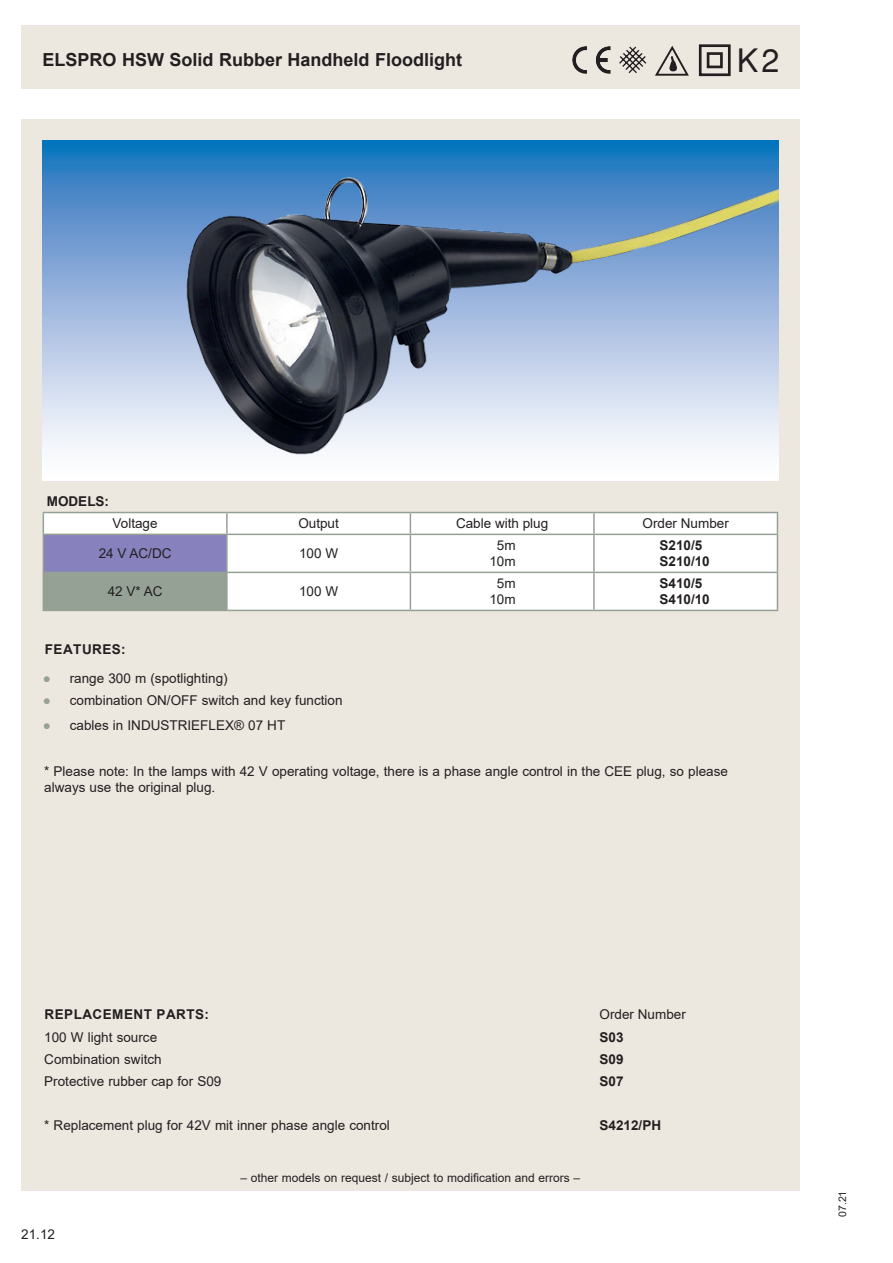
<style>
.page{position:relative;width:893px;height:1263px;background:#fff}
.page>*{position:absolute;margin:0;border:0;box-sizing:border-box;transform-origin:0 0}
.t1{font:32.4px "Helvetica";letter-spacing:.1em;color:#231f20}
.t2{font:700 18px "Arial";color:#231f20}
.t3{font:13.5px/16.2px "Arial";color:#231f20;text-align:center}
.t4{font:700 13.5px/16.2px "Arial";color:#231f20}
.t5{font:700 13.5px "Arial";letter-spacing:.035em;color:#231f20}
.t6{font:12px "Arial";color:#231f20}
.t7{font:10.5px "Arial";color:#231f20}
.s1{color:#96a196}
</style>
<div class="page">
<div style="left:21px;top:26px;width:778px;height:63px;background:#ece7df"></div>
<div style="left:21px;top:119px;width:778px;height:1072px;background:#ece7df"></div>
<img style="left:572px;top:46px;width:38px;height:28px">
<svg style="left:655px;top:45px;width:34px;height:31px"></svg>
<svg style="left:619px;top:46px;width:28px;height:27px"></svg>
<svg style="left:698px;top:44px;width:33px;height:33px"></svg>
<div style="left:43px;top:512px;width:184px;height:22px;background:#fff"></div>
<div style="left:228px;top:513px;width:549px;height:97px;background:#fff"></div>
<div style="left:43px;top:534px;width:184px;height:38px;background:#8781bd"></div>
<div style="left:43px;top:572px;width:184px;height:38px;background:#96a196"></div>
<hr style="left:43px;top:534px;width:184px;height:1px;background:#96a196">
<hr style="left:227px;top:534px;width:183px;height:1px;background:#96a196">
<hr style="left:410px;top:534px;width:184px;height:1px;background:#96a196">
<hr style="left:594px;top:534px;width:184px;height:1px;background:#96a196">
<hr style="left:227px;top:572px;width:183px;height:1px;background:#96a196">
<hr style="left:410px;top:572px;width:184px;height:1px;background:#96a196">
<hr style="left:594px;top:572px;width:184px;height:1px;background:#96a196">
<hr style="left:43px;top:610px;width:184px;height:1px;background:#96a196">
<hr style="left:227px;top:610px;width:183px;height:1px;background:#96a196">
<hr style="left:410px;top:610px;width:184px;height:1px;background:#96a196">
<hr style="left:594px;top:610px;width:184px;height:1px;background:#96a196">
<hr style="left:43px;top:512px;width:184px;height:1px;background:#96a196">
<svg style="left:43px;top:513px;width:1px;height:21px"></svg>
<hr style="left:227px;top:512px;width:183px;height:1px;background:#96a196">
<hr style="left:226px;top:513px;width:2px;height:21px;background:#96a196">
<hr style="left:410px;top:512px;width:184px;height:1px;background:#96a196">
<svg style="left:410px;top:513px;width:1px;height:21px"></svg>
<hr style="left:594px;top:512px;width:184px;height:1px;background:#96a196">
<hr style="left:593px;top:513px;width:2px;height:21px;background:#96a196">
<svg style="left:777px;top:513px;width:1px;height:21px"></svg>
<hr style="left:43px;top:535px;width:1px;height:37px;background:#96a196">
<hr style="left:226px;top:535px;width:2px;height:37px;background:#96a196">
<hr style="left:410px;top:535px;width:1px;height:37px;background:#96a196">
<hr style="left:593px;top:535px;width:2px;height:37px;background:#96a196">
<hr style="left:777px;top:535px;width:1px;height:37px;background:#96a196">
<hr style="left:226px;top:573px;width:2px;height:37px;background:#96a196">
<hr style="left:410px;top:573px;width:1px;height:37px;background:#96a196">
<hr style="left:593px;top:573px;width:2px;height:37px;background:#96a196">
<hr style="left:777px;top:573px;width:1px;height:37px;background:#96a196">
<svg style="left:43px;top:140px;width:735px;height:340px"></svg>
<img style="left:179px;top:157px;width:599px;height:306px">
<h2 class="t2" style="left:43px;top:47px;width:421px">ELSPRO HSW Solid Rubber Handheld Floodlight</h2>
<h1 class="t1" style="left:737px;top:41px;width:44px">K2</h1>
<h1 class="t1" style="left:741px;top:43px;width:81px">K2K2</h1>
<p class="t4" style="left:47px;top:493px;width:64px">MODELS:</p>
<p class="t3" style="left:113px;top:515px;width:47px">Voltage</p>
<p class="t3" style="left:298px;top:515px;width:42px">Output</p>
<p class="t3" style="left:456px;top:515px;width:94px">Cable with plug</p>
<p class="t3" style="left:643px;top:515px;width:88px">Order Number</p>
<p class="t3" style="left:99px;top:545px;width:74px">24 V AC/DC</p>
<p class="t3" style="left:299px;top:545px;width:41px">100 W</p>
<p class="t3" style="left:489px;top:537px;width:28px">5m<br>10m</p>
<p class="t4" style="left:659px;top:537px;width:52px">S210/5<br>S210/10</p>
<p class="t3" style="left:108px;top:583px;width:56px">42 V* AC</p>
<p class="t3" style="left:299px;top:583px;width:41px">100 W</p>
<p class="t3" style="left:489px;top:575px;width:28px">5m<br>10m</p>
<p class="t4" style="left:659px;top:575px;width:52px">S410/5<br>S410/10</p>
<p class="t5" style="left:45px;top:640px;width:82px">FEATURES:</p>
<p class="t3" style="left:43px;top:670px;width:186px"><span class="s1">●</span> range 300 m (spotlighting)</p>
<p class="t3" style="left:43px;top:692px;width:301px"><span class="s1">●</span> combination ON/OFF switch and key function</p>
<p class="t3" style="left:43px;top:717px;width:244px"><span class="s1">●</span> cables in INDUSTRIEFLEX® 07 HT</p>
<p class="t3" style="left:44px;top:763px;width:685px;text-align:left">* Please note: In the lamps with 42 V operating voltage, there is a phase angle control in the CEE plug, so please always use the original plug.</p>
<p class="t5" style="left:45px;top:1005px;width:166px">REPLACEMENT PARTS:</p>
<p class="t3" style="left:600px;top:1006px;width:88px">Order Number</p>
<p class="t3" style="left:44px;top:1029px;width:114px">100 W light source</p>
<p class="t4" style="left:600px;top:1029px;width:26px">S03</p>
<p class="t3" style="left:44px;top:1051px;width:119px">Combination switch</p>
<p class="t4" style="left:600px;top:1051px;width:26px">S09</p>
<p class="t3" style="left:44px;top:1073px;width:179px">Protective rubber cap for S09</p>
<p class="t4" style="left:600px;top:1073px;width:26px">S07</p>
<p class="t3" style="left:44px;top:1117px;width:347px">* Replacement plug for 42V mit inner phase angle control</p>
<p class="t4" style="left:600px;top:1118px;width:63px">S4212/PH</p>
<p class="t3" style="left:21px;top:1226px;width:35px">21.12</p>
<p class="t6" style="left:240px;top:1170px;width:341px">– other models on request / subject to modification and errors –</p>
<p class="t7" style="left:835px;top:1217px;width:28px;rotate:-90deg">07.21</p>
</div>
